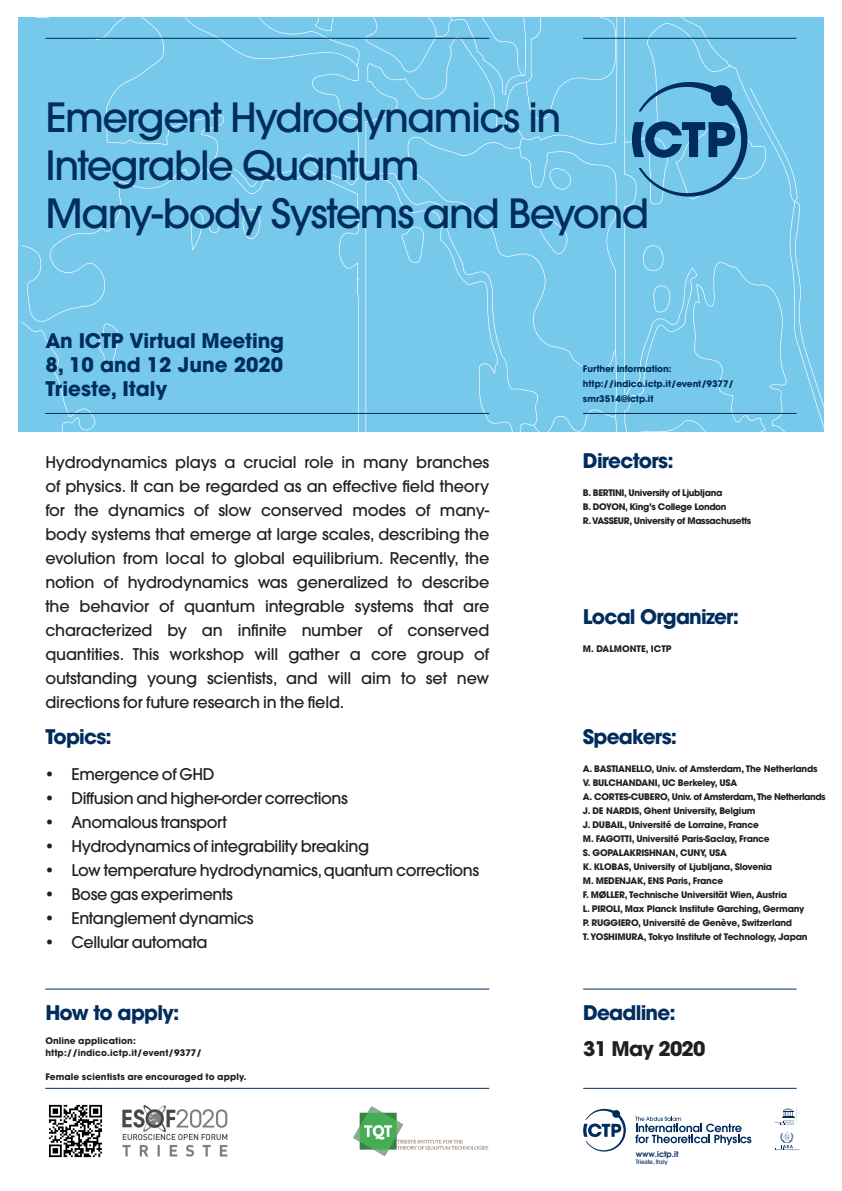
<style>
.page{position:relative;width:842px;height:1191px;background:#fff}
.page>*{position:absolute;margin:0;border:0;box-sizing:border-box;transform-origin:0 0}
.t1{font:500 40px/48px "Avant Garde";letter-spacing:-.04em;color:#002d5e}
.t2{font:700 20px "Avant Garde";letter-spacing:-.04em;color:#002d5e}
.t3{font:700 20px "Avant Garde";color:#002d5e}
.t4{font:700 20px "Avant Garde";letter-spacing:-.005em;color:#002d5e}
.t5{font:700 20px "Avant Garde";letter-spacing:-.04em;color:#231f20}
.Body{font:500 16px/24px "Avant Garde";letter-spacing:-.025em;color:#231f20;text-align:justify}
.Body-2{font:700 9px "Avant Garde";letter-spacing:-.025em;color:#231f20}
.Body-3{font:700 9px "Avant Garde";letter-spacing:.01em;color:#231f20}
.t6{font:700 9px "Avant Garde";letter-spacing:-.01em;color:#002d5e}
.Body-4{font:700 9px "Avant Garde";letter-spacing:-.05em;color:#231f20}
.Body-5{font:700 9px "Avant Garde";color:#231f20}
.Body-6{font:600 8px "Avant Garde";color:#002d5e}
.t7{font:500 6px "Avant Garde";letter-spacing:-.01em;color:#002d5e}
</style>
<div class="page">
<div style="left:18px;top:18px;width:805px;height:414px;background:#76c9ea"></div>
<svg style="left:583px;top:1108px;width:43px;height:43px"></svg>
<svg style="left:635px;top:1116px;width:116px;height:29px"></svg>
<svg style="left:775px;top:1107px;width:25px;height:43px"></svg>
<svg style="left:632px;top:82px;width:115px;height:115px;background:#579fc4"></svg>
<img style="left:49px;top:1104px;width:53px;height:54px">
<hr style="left:45px;top:38px;width:444px;height:1px;background:#002d5e">
<hr style="left:45px;top:413px;width:444px;height:1px;background:#002d5e">
<hr style="left:45px;top:988px;width:444px;height:1px;background:#002d5e">
<hr style="left:45px;top:1087px;width:444px;height:1px;background:#002d5e">
<hr style="left:583px;top:38px;width:214px;height:1px;background:#002d5e">
<hr style="left:583px;top:413px;width:214px;height:1px;background:#002d5e">
<hr style="left:583px;top:988px;width:214px;height:1px;background:#002d5e">
<hr style="left:583px;top:1087px;width:214px;height:1px;background:#002d5e">
<img style="left:122px;top:1105px;width:106px;height:51px">
<img style="left:353px;top:1106px;width:136px;height:50px">
<p class="t1" style="left:46px;top:93px;width:517px">Emergent Hydrodynamics in<br>Integrable Quantum</p>
<p class="t1" style="left:46px;top:189px;width:605px">Many-body Systems and Beyond</p>
<p class="t4" style="left:45px;top:328px;width:240px">An ICTP Virtual Meeting</p>
<p class="t3" style="left:45px;top:376px;width:123px">Trieste, Italy</p>
<p class="t3" style="left:45px;top:352px;width:239px">8, 10 and 12 June 2020</p>
<p class="Body" style="left:45px;top:450px;width:445px">Hydrodynamics plays a crucial role in many branches of physics. It can be regarded as an effective field theory for the dynamics of slow conserved modes of many&shy;body systems that emerge at large scales, describing the evolution from local to global equilibrium. Recently, the notion of hydrodynamics was generalized to describe the behavior of quantum integrable systems that are characterized by an infinite number of conserved quantities. This workshop will gather a core group of outstanding young scientists, and will aim to set new directions for future research in the field.</p>
<p class="t2" style="left:45px;top:724px;width:68px">Topics:</p>
<p class="Body" style="left:45px;top:762px;width:171px">• Emergence of GHD</p>
<p class="Body" style="left:45px;top:786px;width:305px">• Diffusion and higher-order corrections</p>
<p class="Body" style="left:45px;top:810px;width:183px">• Anomalous transport</p>
<p class="Body" style="left:45px;top:834px;width:326px">• Hydrodynamics of integrability breaking</p>
<p class="Body" style="left:45px;top:858px;width:436px">• Low temperature hydrodynamics, quantum corrections</p>
<p class="Body" style="left:45px;top:882px;width:189px">• Bose gas experiments</p>
<p class="Body" style="left:45px;top:906px;width:210px">• Entanglement dynamics</p>
<p class="Body" style="left:45px;top:930px;width:164px">• Cellular automata</p>
<p class="t2" style="left:45px;top:999px;width:135px">How to apply:</p>
<p class="Body-3" style="left:45px;top:1035px;width:92px">Online application:</p>
<p class="Body-3" style="left:45px;top:1047px;width:158px">http://indico.ictp.it/event/9377/</p>
<p class="Body-3" style="left:45px;top:1070px;width:203px">Female scientists are encouraged to apply.</p>
<p class="t6" style="left:583px;top:363px;width:90px">Further information:</p>
<p class="t6" style="left:583px;top:378px;width:152px">http://indico.ictp.it/event/9377/</p>
<p class="t6" style="left:583px;top:393px;width:72px">smr3514@ictp.it</p>
<p class="t2" style="left:583px;top:448px;width:92px">Directors:</p>
<p class="Body-2" style="left:583px;top:487px;width:141px">B. BERTINI, University of Ljubljana</p>
<p class="Body-2" style="left:583px;top:501px;width:145px">B. DOYON, King’s College London</p>
<p class="Body-2" style="left:583px;top:515px;width:170px">R. VASSEUR, University of Massachusetts</p>
<p class="t2" style="left:583px;top:604px;width:158px">Local Organizer:</p>
<p class="Body-5" style="left:583px;top:643px;width:90px">M. DALMONTE, ICTP</p>
<p class="t2" style="left:583px;top:724px;width:96px">Speakers:</p>
<p class="Body-2" style="left:583px;top:763px;width:236px">A. BASTIANELLO, Univ. of Amsterdam, The Netherlands</p>
<p class="Body-2" style="left:583px;top:777px;width:156px">V. BULCHANDANI, UC Berkeley, USA</p>
<p class="Body-4" style="left:583px;top:791px;width:244px">A. CORTES-CUBERO, Univ. of Amsterdam, The Netherlands</p>
<p class="Body-2" style="left:583px;top:805px;width:174px">J. DE NARDIS, Ghent University, Belgium</p>
<p class="Body-2" style="left:583px;top:819px;width:177px">J. DUBAIL, Université de Lorraine, France</p>
<p class="Body-2" style="left:583px;top:833px;width:188px">M. FAGOTTI, Université Paris-Saclay, France</p>
<p class="Body-2" style="left:583px;top:847px;width:145px">S. GOPALAKRISHNAN, CUNY, USA</p>
<p class="Body-2" style="left:583px;top:861px;width:191px">K. KLOBAS, University of Ljubljana, Slovenia</p>
<p class="Body-2" style="left:583px;top:875px;width:142px">M. MEDENJAK, ENS Paris, France</p>
<p class="Body-2" style="left:583px;top:889px;width:206px">F. MØLLER, Technische Universität Wien, Austria</p>
<p class="Body-2" style="left:583px;top:903px;width:223px">L. PIROLI, Max Planck Institute Garching, Germany</p>
<p class="Body-2" style="left:583px;top:917px;width:211px">P. RUGGIERO, Université de Genève, Switzerland</p>
<p class="Body-2" style="left:583px;top:931px;width:226px">T. YOSHIMURA, Tokyo Institute of Technology, Japan</p>
<p class="t2" style="left:583px;top:999px;width:94px">Deadline:</p>
<p class="t5" style="left:583px;top:1036px;width:124px">31 May 2020</p>
<p class="Body-6" style="left:636px;top:1148px;width:44px">www.ictp.it</p>
<p class="t7" style="left:636px;top:1158px;width:34px">Trieste, Italy</p>
</div>
